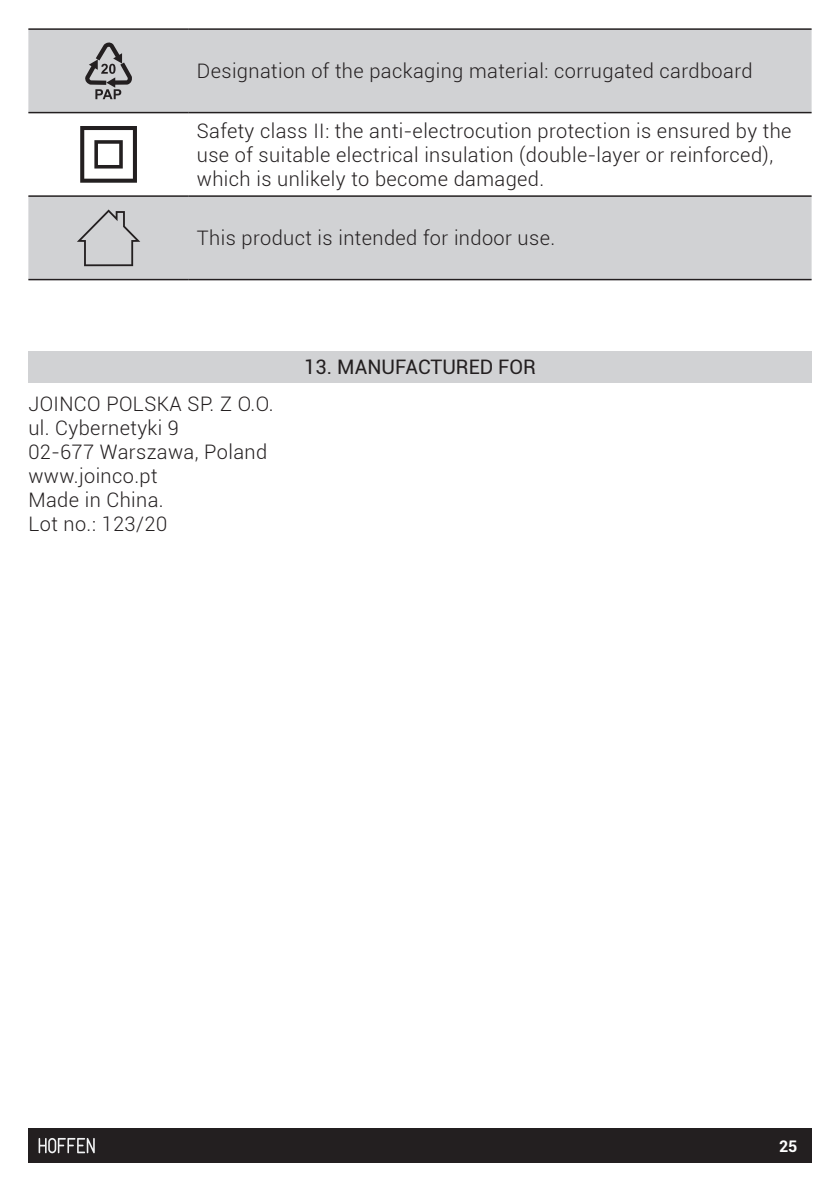
<style>
.page{position:relative;width:840px;height:1191px;background:#fff}
.page>*{position:absolute;margin:0;border:0;box-sizing:border-box;transform-origin:0 0}
.ZWYKŁY{font:300 20px/24px "Roboto";letter-spacing:.02em;color:#231f20}
.EN_DO_SPISU_TYTUL{font:20px "Roboto";color:#231f20}
.t1{font:700 16px "Roboto";color:#fff}
</style>
<div class="page">
<div style="left:28px;top:351px;width:783px;height:31px;background:#d1d2d4"></div>
<div style="left:28px;top:30px;width:783px;height:249px;background:#d1d2d4"></div>
<svg style="left:28px;top:113px;width:783px;height:82px"></svg>
<hr style="left:28px;top:28px;width:161px;height:2px;background:#231f20">
<hr style="left:189px;top:28px;width:622px;height:2px;background:#231f20">
<hr style="left:28px;top:112px;width:161px;height:1px;background:#231f20">
<hr style="left:189px;top:112px;width:622px;height:1px;background:#231f20">
<hr style="left:28px;top:195px;width:161px;height:2px;background:#231f20">
<hr style="left:189px;top:195px;width:622px;height:2px;background:#231f20">
<hr style="left:28px;top:279px;width:161px;height:1px;background:#231f20">
<hr style="left:189px;top:279px;width:622px;height:1px;background:#231f20">
<svg style="left:84px;top:41px;width:48px;height:58px;background:#a0a0a1"></svg>
<svg style="left:80px;top:126px;width:57px;height:57px"></svg>
<svg style="left:77px;top:209px;width:63px;height:57px;background:#bebfc1"></svg>
<div style="left:28px;top:1128px;width:783px;height:34px;background:#231f20"></div>
<svg style="left:39px;top:1138px;width:56px;height:15px"></svg>
<p class="ZWYKŁY" style="left:197px;top:59px;width:557px">Designation of the packaging material: corrugated cardboard</p>
<p class="ZWYKŁY" style="left:197px;top:118px;width:596px">Safety class II: the anti-electrocution protection is ensured by the use of suitable electrical insulation (double-layer or reinforced), which is unlikely to become damaged.</p>
<p class="ZWYKŁY" style="left:197px;top:225px;width:360px">This product is intended for indoor use.</p>
<p class="ZWYKŁY" style="left:28px;top:391px;width:246px">JOINCO POLSKA SP. Z O.O.</p>
<p class="ZWYKŁY" style="left:28px;top:415px;width:152px">ul. Cybernetyki 9</p>
<p class="ZWYKŁY" style="left:28px;top:439px;width:240px">02-677 Warszawa, Poland</p>
<p class="ZWYKŁY" style="left:28px;top:463px;width:131px">www.joinco.pt</p>
<p class="ZWYKŁY" style="left:28px;top:487px;width:137px">Made in China.</p>
<p class="ZWYKŁY" style="left:28px;top:511px;width:140px">Lot no.: 123/20</p>
<p class="EN_DO_SPISU_TYTUL" style="left:304px;top:353px;width:233px">13. MANUFACTURED FOR</p>
<p class="t1" style="left:778px;top:1134px;width:20px">25</p>
</div>
